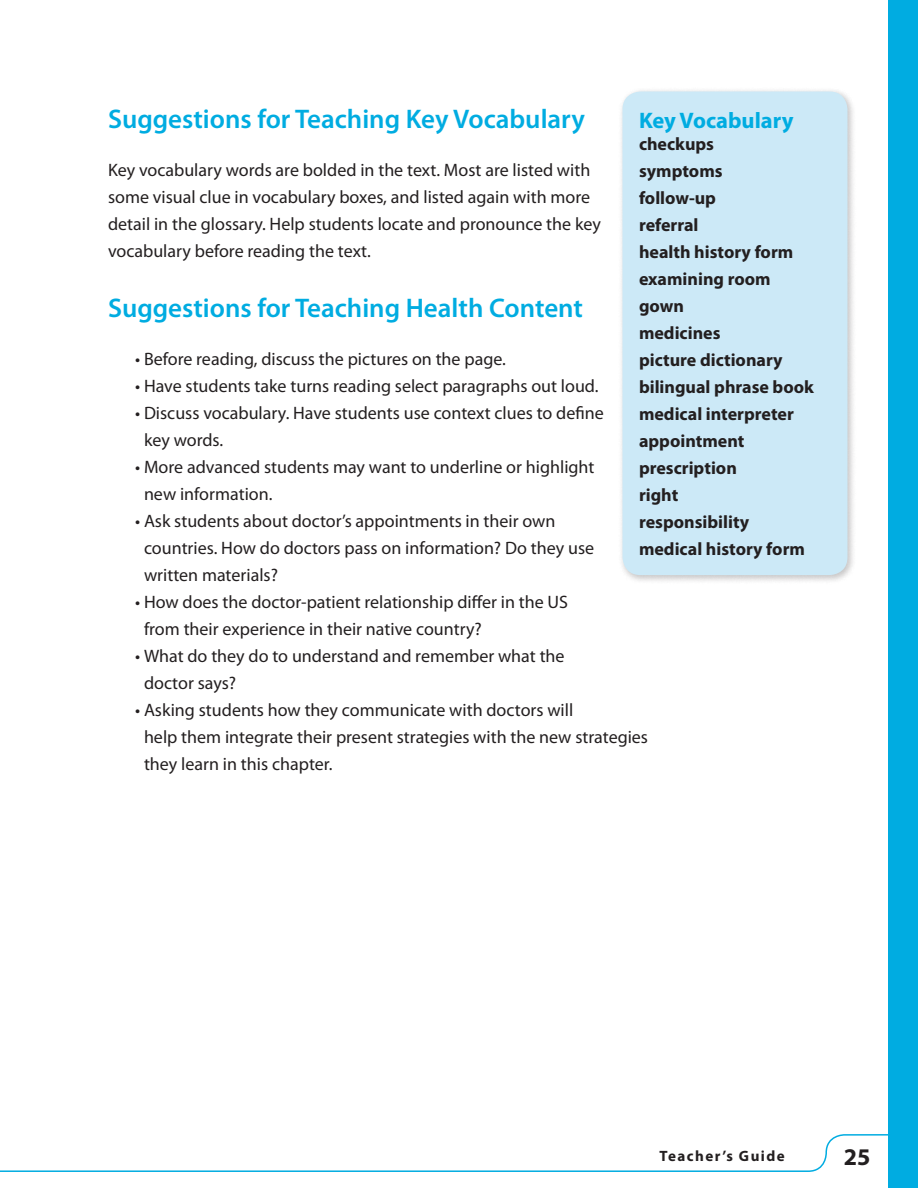
<style>
.page{position:relative;width:918px;height:1188px;background:#fff}
.page>*{position:absolute;margin:0;border:0;box-sizing:border-box;transform-origin:0 0}
.t1{font:600 27px "Myriad Pro";color:#00ace1}
.t2{font:700 24px "Myriad Pro";color:#231f20}
.t3{font:700 22.5px "Myriad Pro";color:#00ace1}
.t4{font:18px/27px "Myriad Pro";color:#231f20}
.t5{font:700 18px/27px "Myriad Pro";color:#231f20}
.t6{font:700 15px "Myriad Pro";letter-spacing:.1em;color:#231f20}
</style>
<div class="page">
<div style="left:888px;top:0;width:30px;height:1188px;background:#00ace1"></div>
<svg style="left:0;top:1134px;width:888px;height:38px"></svg>
<div style="left:617px;top:86px;width:252px;height:511px;background:#231f20;opacity:.25"></div>
<div style="left:622px;top:92px;width:226px;height:483px;background:#cce9f7;border-radius:18px"></div>
<h1 class="t1" style="left:108px;top:102px;width:479px">Suggestions for Teaching Key Vocabulary</h1>
<p class="t4" style="left:108px;top:156px;width:494px">Key vocabulary words are bolded in the text. Most are listed with some visual clue in vocabulary boxes, and listed again with more detail in the glossary. Help students locate and pronounce the key vocabulary before reading the text.</p>
<h1 class="t1" style="left:108px;top:290px;width:477px">Suggestions for Teaching Health Content</h1>
<p class="t4" style="left:135px;top:345px;width:372px">• Before reading, discuss the pictures on the page.</p>
<p class="t4" style="left:135px;top:372px;width:465px">• Have students take turns reading select paragraphs out loud.</p>
<p class="t4" style="left:144px;top:399px;width:461px;text-indent:-9px">• Discuss vocabulary. Have students use context clues to define key words.</p>
<p class="t4" style="left:144px;top:453px;width:452px;text-indent:-9px">• More advanced students may want to underline or highlight new information.</p>
<p class="t4" style="left:144px;top:507px;width:452px;text-indent:-9px">• Ask students about doctor’s appointments in their own countries. How do doctors pass on information? Do they use written materials?</p>
<p class="t4" style="left:144px;top:588px;width:426px;text-indent:-9px">• How does the doctor-patient relationship differ in the US from their experience in their native country?</p>
<p class="t4" style="left:144px;top:642px;width:422px;text-indent:-9px">• What do they do to understand and remember what the doctor says?</p>
<p class="t4" style="left:144px;top:696px;width:506px;text-indent:-9px">• Asking students how they communicate with doctors will<br>help them integrate their present strategies with the new strategies they learn in this chapter.</p>
<p class="t3" style="left:639px;top:106px;width:156px">Key Vocabulary</p>
<p class="t5" style="left:639px;top:130px;width:177px">checkups<br>symptoms<br>follow-up<br>referral<br>health history form examining room gown<br>medicines<br>picture dictionary bilingual phrase book medical interpreter appointment prescription<br>right<br>responsibility medical history form</p>
<p class="t6" style="left:660px;top:1146px;width:127px">Teacher’s Guide</p>
<h2 class="t2" style="left:844px;top:1141px;width:28px">25</h2>
</div>
